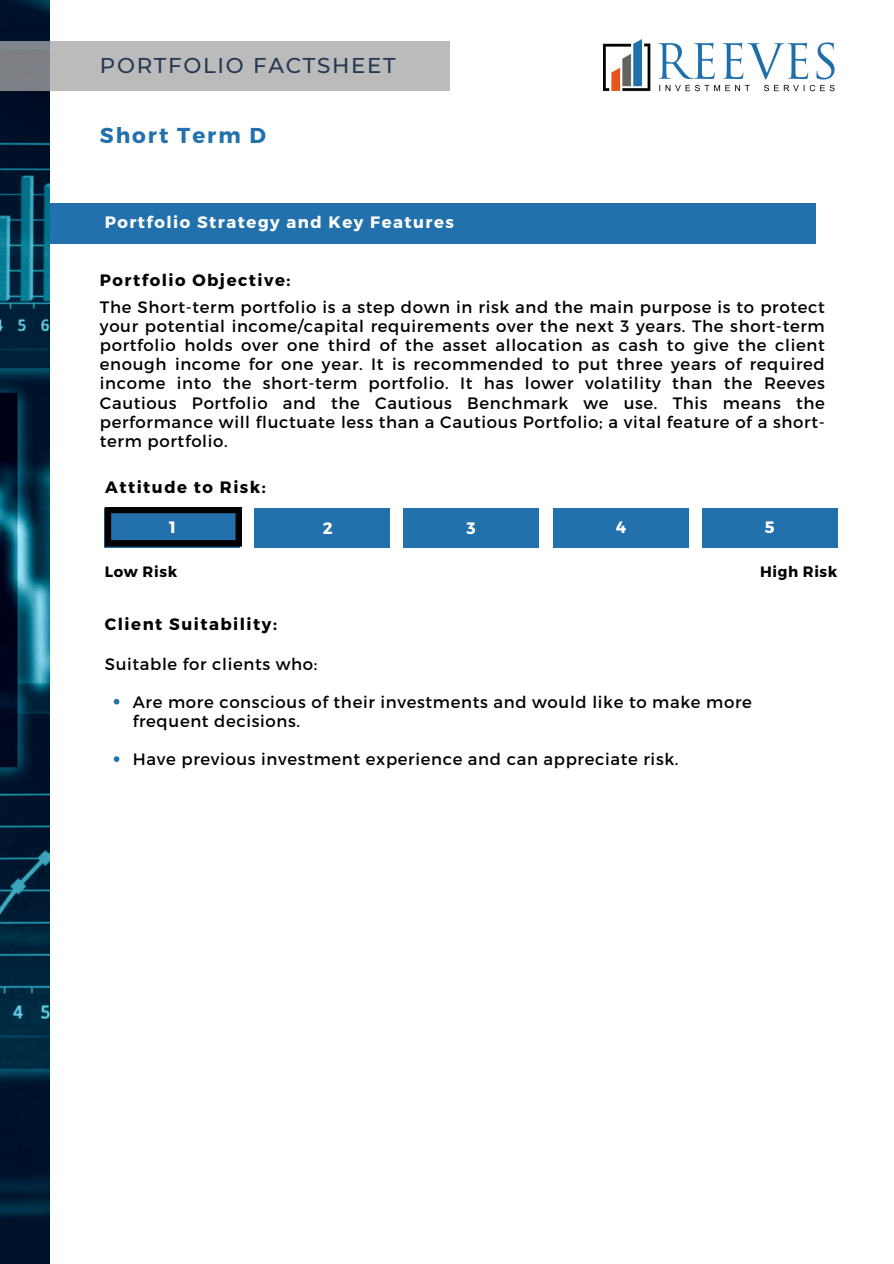
<style>
.page{position:relative;width:894px;height:1264px;background:#fff}
.page>*{position:absolute;margin:0;border:0;box-sizing:border-box;transform-origin:0 0}
.t1{font:700 21.6px "Montserrat";letter-spacing:.09em;color:#2271ad}
.t2{font:500 21.3px "Montserrat";letter-spacing:.08em;color:#243851}
.t3{font:16.5px/19.2px "Montserrat";letter-spacing:.04em;color:#000;text-align:justify}
.t4{font:700 16.5px "Montserrat";letter-spacing:.09em;color:#000}
.t5{font:700 16.5px "Montserrat";letter-spacing:.09em;color:#fff}
.t6{font:700 15px "Montserrat";letter-spacing:.04em;color:#000}
</style>
<div class="page">
<img style="left:0;top:0;width:50px;height:1263px">
<div style="left:50px;top:203px;width:765px;height:41px;background:#2271ad"></div>
<svg style="left:0;top:42px;width:450px;height:49px;background:#b4b4b5"></svg>
<img style="left:603px;top:40px;width:232px;height:52px">
<div style="left:105px;top:508px;width:135px;height:40px;background:#0b2538"></div>
<div style="left:255px;top:508px;width:135px;height:40px;background:#2271ad"></div>
<div style="left:403px;top:508px;width:135px;height:40px;background:#2271ad"></div>
<div style="left:553px;top:508px;width:135px;height:40px;background:#2271ad"></div>
<div style="left:701px;top:508px;width:136px;height:40px;background:#2271ad"></div>
<svg style="left:105px;top:507px;width:137px;height:39px;background:#15466c"></svg>
<svg style="left:114px;top:699px;width:5px;height:5px"></svg>
<svg style="left:114px;top:756px;width:5px;height:6px"></svg>
<h1 class="t2" style="left:100px;top:52px;width:297px">PORTFOLIO FACTSHEET</h1>
<h2 class="t1" style="left:100px;top:121px;width:168px">Short Term D</h2>
<h3 class="t5" style="left:105px;top:211px;width:350px">Portfolio Strategy and Key Features</h3>
<h3 class="t4" style="left:100px;top:269px;width:192px">Portfolio Objective:</h3>
<p class="t3" style="left:100px;top:296px;width:726px">The Short-term portfolio is a step down in risk and the main purpose is to protect your potential income/capital requirements over the next 3 years. The short-term portfolio holds over one third of the asset allocation as cash to give the client enough income for one year. It is recommended to put three years of required income into the short-term portfolio. It has lower volatility than the Reeves Cautious Portfolio and the Cautious Benchmark we use. This means the performance will fluctuate less than a Cautious Portfolio; a vital feature of a short&shy;term portfolio.</p>
<h3 class="t4" style="left:105px;top:476px;width:162px">Attitude to Risk:</h3>
<p class="t5" style="left:169px;top:516px;width:8px">1</p>
<p class="t5" style="left:323px;top:517px;width:11px">2</p>
<p class="t5" style="left:466px;top:517px;width:11px">3</p>
<p class="t5" style="left:615px;top:516px;width:12px">4</p>
<p class="t5" style="left:764px;top:516px;width:11px">5</p>
<h3 class="t6" style="left:105px;top:562px;width:74px">Low Risk</h3>
<h3 class="t6" style="left:759px;top:562px;width:79px">High Risk</h3>
<h3 class="t4" style="left:105px;top:613px;width:173px">Client Suitability:</h3>
<p class="t3" style="left:105px;top:653px;width:214px">Suitable for clients who:</p>
<p class="t3" style="left:133px;top:691px;width:620px">Are more conscious of their investments and would like to make more frequent decisions.</p>
<p class="t3" style="left:133px;top:749px;width:547px">Have previous investment experience and can appreciate risk.</p>
</div>
